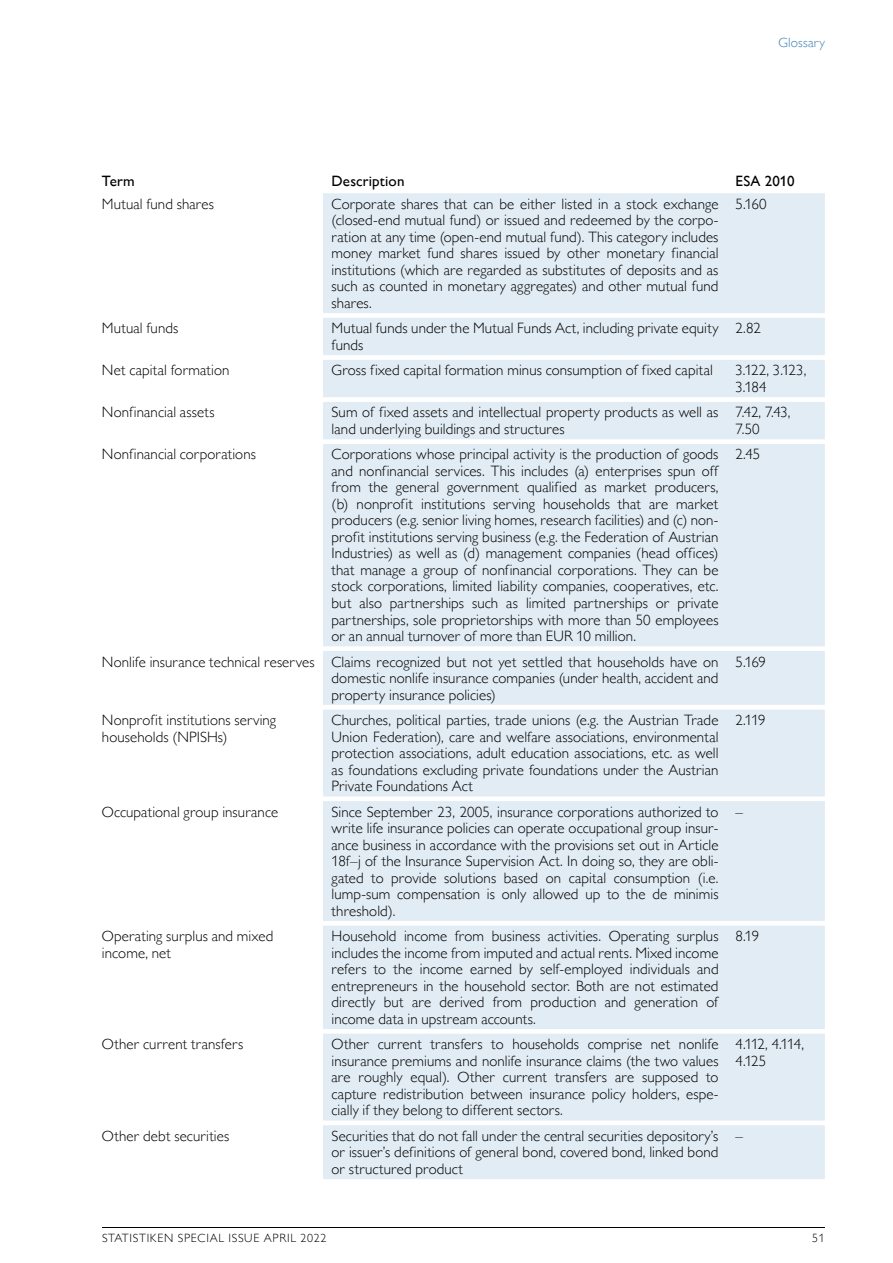
<style>
.page{position:relative;width:893px;height:1263px;background:#fff}
.page>*{position:absolute;margin:0;border:0;box-sizing:border-box;transform-origin:0 0}
.t1{font:300 15px/16.5px "Gill Sans MT Pro";letter-spacing:.005em;color:#000;text-align:justify}
.t2{font:500 15px "Gill Sans MT Pro";letter-spacing:.01em;color:#000}
.t3{font:300 15px/16.5px "Gill Sans MT Pro";letter-spacing:-.02em;color:#000}
.t4{font:300 15px/16.5px "Gill Sans MT Pro";letter-spacing:-.065em;color:#000}
.t5{font:300 13.5px "Gill Sans MT Pro";letter-spacing:.015em;color:#4081b3}
.t6{font:300 12px "Gill Sans MT Pro";letter-spacing:.06em;color:#000}
</style>
<div class="page">
<hr style="left:102px;top:1227px;width:723px;height:1px;background:#000">
<div style="left:323px;top:193px;width:502px;height:986px;background:#e2ecf4"></div>
<p class="t5" style="left:779px;top:35px;width:48px">Glossary</p>
<p class="t2" style="left:102px;top:172px;width:34px">Term</p>
<p class="t2" style="left:332px;top:172px;width:74px">Description</p>
<p class="t2" style="left:735px;top:172px;width:61px">ESA 2010</p>
<p class="t1" style="left:102px;top:195px;width:114px">Mutual fund shares</p>
<p class="t1" style="left:332px;top:195px;width:388px">Corporate shares that can be either listed in a stock exchange (closed-end mutual fund) or issued and redeemed by the corpo&shy;ration at any time (open-end mutual fund). This category includes money market fund shares issued by other monetary financial institutions (which are regarded as substitutes of deposits and as such as counted in monetary aggregates) and other mutual fund shares.</p>
<p class="t1" style="left:735px;top:195px;width:32px">5.160</p>
<p class="t1" style="left:102px;top:320px;width:78px">Mutual funds</p>
<p class="t1" style="left:332px;top:320px;width:388px">Mutual funds under the Mutual Funds Act, including private equity funds</p>
<p class="t1" style="left:735px;top:320px;width:27px">2.82</p>
<p class="t1" style="left:102px;top:362px;width:129px">Net capital formation</p>
<p class="t1" style="left:332px;top:362px;width:383px">Gross fixed capital formation minus consumption of fixed capital</p>
<p class="t3" style="left:735px;top:362px;width:72px">3.122, 3.123,<br>3.184</p>
<p class="t1" style="left:102px;top:404px;width:114px">Nonfinancial assets</p>
<p class="t1" style="left:332px;top:404px;width:388px">Sum of fixed assets and intellectual property products as well as land underlying buildings and structures</p>
<p class="t1" style="left:735px;top:404px;width:56px">7.42, 7.43,<br>7.50</p>
<p class="t1" style="left:102px;top:446px;width:155px">Nonfinancial corporations</p>
<p class="t1" style="left:332px;top:446px;width:388px">Corporations whose principal activity is the production of goods and nonfinancial services. This includes (a) enterprises spun off from the general government qualified as market producers, (b) nonprofit institutions serving households that are market producers (e.g. senior living homes, research facilities) and (c) non&shy;profit institutions serving business (e.g. the Federation of Austrian Industries) as well as (d) management companies (head offices) that manage a group of nonfinancial corporations. They can be stock corporations, limited liability companies, cooperatives, etc. but also partnerships such as limited partnerships or private partnerships, sole proprietorships with more than 50 employees or an annual turnover of more than EUR 10 million.</p>
<p class="t1" style="left:735px;top:446px;width:26px">2.45</p>
<p class="t1" style="left:332px;top:653px;width:388px;text-indent:-230px">Nonlife insurance technical reserves Claims recognized but not yet settled that households have on domestic nonlife insurance companies (under health, accident and property insurance policies)</p>
<p class="t1" style="left:735px;top:653px;width:32px">5.169</p>
<p class="t1" style="left:102px;top:711px;width:176px">Nonprofit institutions serving households (NPISHs)</p>
<p class="t1" style="left:332px;top:711px;width:388px">Churches, political parties, trade unions (e.g. the Austrian Trade Union Federation), care and welfare associations, environmental protection associations, adult education associations, etc. as well as foundations excluding private foundations under the Austrian Private Foundations Act</p>
<p class="t1" style="left:735px;top:711px;width:31px">2.119</p>
<p class="t1" style="left:102px;top:803px;width:178px">Occupational group insurance</p>
<p class="t1" style="left:332px;top:803px;width:388px">Since September 23, 2005, insurance corporations authorized to write life insurance policies can operate occupational group insur&shy;ance business in accordance with the provisions set out in Article 18f–j of the Insurance Supervision Act. In doing so, they are obli&shy;gated to provide solutions based on capital consumption (i.e. lump-sum compensation is only allowed up to the de minimis threshold).</p>
<p class="t1" style="left:735px;top:803px;width:9px">–</p>
<p class="t1" style="left:102px;top:928px;width:173px">Operating surplus and mixed income, net</p>
<p class="t1" style="left:332px;top:928px;width:388px">Household income from business activities. Operating surplus includes the income from imputed and actual rents. Mixed income refers to the income earned by self-employed individuals and entrepreneurs in the household sector. Both are not estimated directly but are derived from production and generation of income data in upstream accounts.</p>
<p class="t1" style="left:735px;top:928px;width:25px">8.19</p>
<p class="t1" style="left:102px;top:1036px;width:143px">Other current transfers</p>
<p class="t1" style="left:332px;top:1036px;width:388px">Other current transfers to households comprise net nonlife insurance premiums and nonlife insurance claims (the two values are roughly equal). Other current transfers are supposed to capture redistribution between insurance policy holders, espe&shy;cially if they belong to different sectors.</p>
<p class="t4" style="left:735px;top:1036px;width:70px">4.112, 4.114,<br>4.125</p>
<p class="t1" style="left:102px;top:1127px;width:129px">Other debt securities</p>
<p class="t1" style="left:332px;top:1127px;width:388px">Securities that do not fall under the central securities depository’s or issuer’s definitions of general bond, covered bond, linked bond or structured product</p>
<p class="t1" style="left:735px;top:1127px;width:9px">–</p>
<p class="t6" style="left:102px;top:1231px;width:226px">STATISTIKEN SPECIAL ISSUE APRIL 2022</p>
<p class="t6" style="left:812px;top:1231px;width:14px">51</p>
</div>
